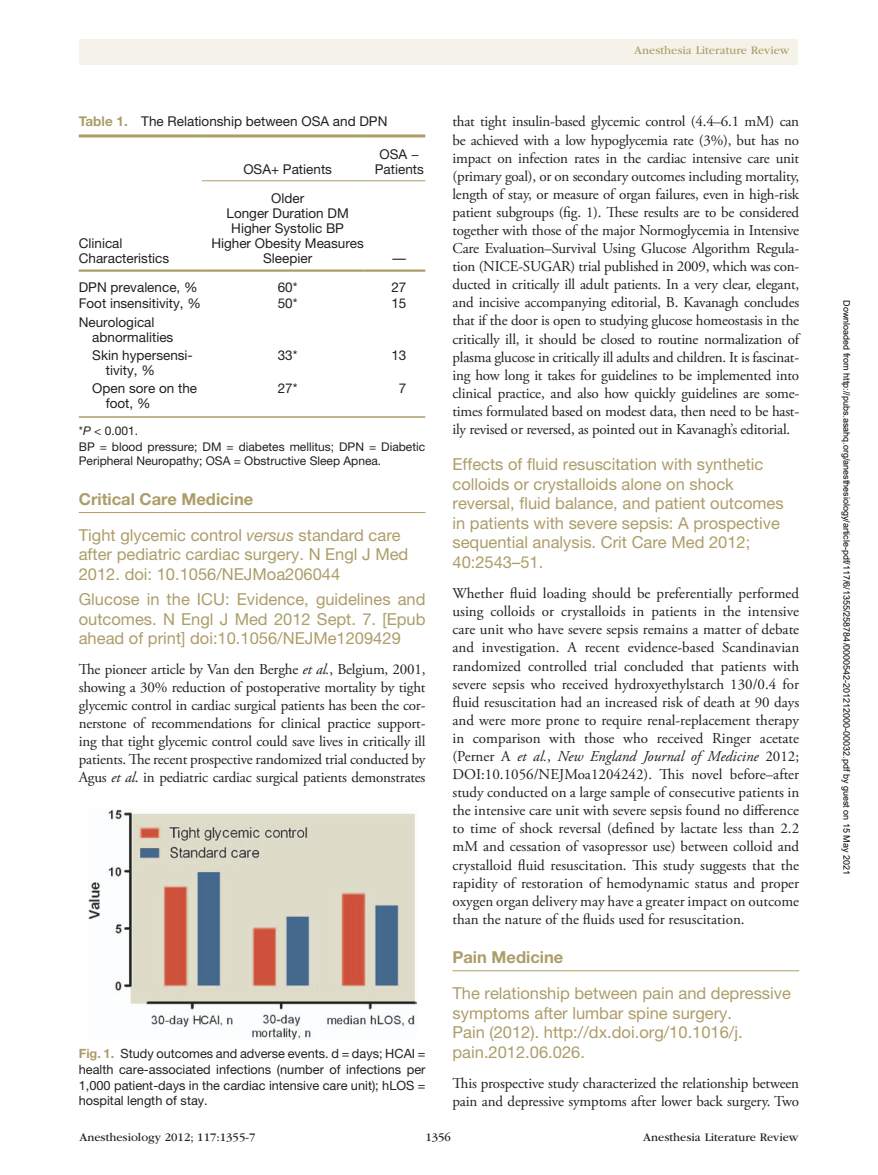
<style>
.page{position:relative;width:878px;height:1175px;background:#fff}
.page>*{position:absolute;margin:0;border:0;box-sizing:border-box;transform-origin:0 0}
.ALR_2{font:16.5px/19.6px "Helvetica Neue";color:#ac9d69}
.ALR_3{font:16.5px/19.5px "Helvetica Neue";color:#ac9d69;text-align:justify}
.ALR_1{font:700 16.5px "Helvetica Neue";color:#ac9d69}
.Text{font:15px/18.1px "Adobe Garamond Pro";letter-spacing:-.01em;color:#231f20;text-align:justify}
.TabCH{font:13.5px/15px "Helvetica Neue";color:#231f20;text-align:center}
.TabBody{font:13.5px/15px "Helvetica Neue";color:#231f20}
.TabTitle{font:13.5px "Helvetica Neue";color:#231f20}
.TabBody1{font:13.5px "Helvetica Neue";color:#231f20}
.Figure_Legend{font:12.75px/15.8px "Helvetica Neue";color:#231f20;text-align:justify}
.TabFoot{font:12px/13.5px "Helvetica Neue";color:#231f20}
.t1{font:12px "ITC Garamond Std";color:#231f20}
.Running_Head_Recto{font:12px "ITC Garamond Std";color:#ac9d69}
.t2{font:9px "Arial";color:#000}
.s1{font-weight:700;color:#ac9d69}
.s2{font-style:italic}
</style>
<div class="page">
<div style="left:79px;top:39px;width:718px;height:25px;background:#f5f2ea"></div>
<hr style="left:79px;top:512px;width:346px;height:1px;background:#ac9d69">
<hr style="left:452px;top:970px;width:347px;height:1px;background:#ac9d69">
<img style="left:88px;top:809px;width:328px;height:230px">
<hr style="left:79px;top:269px;width:123px;height:3px;background:#ac9d69">
<hr style="left:202px;top:269px;width:162px;height:3px;background:#ac9d69">
<hr style="left:364px;top:269px;width:61px;height:3px;background:#ac9d69">
<hr style="left:79px;top:134px;width:123px;height:3px;background:#ac9d69">
<hr style="left:202px;top:134px;width:162px;height:3px;background:#ac9d69">
<hr style="left:364px;top:134px;width:61px;height:3px;background:#ac9d69">
<hr style="left:202px;top:180px;width:162px;height:1px;background:#ac9d69">
<hr style="left:364px;top:180px;width:61px;height:1px;background:#ac9d69">
<hr style="left:79px;top:416px;width:123px;height:2px;background:#ac9d69">
<hr style="left:202px;top:416px;width:162px;height:2px;background:#ac9d69">
<hr style="left:364px;top:416px;width:61px;height:2px;background:#ac9d69">
<p class="TabTitle" style="left:79px;top:113px;width:310px"><span class="s1">Table 1.</span> The Relationship between OSA and DPN</p>
<p class="TabCH" style="left:243px;top:161px;width:90px">OSA+ Patients</p>
<p class="TabCH" style="left:375px;top:146px;width:51px">OSA −<br>Patients</p>
<p class="TabCH" style="left:79px;top:236px;width:92px;text-align:left">Clinical<br>Characteristics</p>
<p class="TabCH" style="left:271px;top:191px;width:35px">Older</p>
<p class="TabCH" style="left:226px;top:206px;width:124px">Longer Duration DM</p>
<p class="TabCH" style="left:231px;top:221px;width:114px">Higher Systolic BP</p>
<p class="TabCH" style="left:211px;top:236px;width:154px">Higher Obesity Measures</p>
<p class="TabCH" style="left:263px;top:251px;width:50px">Sleepier</p>
<p class="TabCH" style="left:392px;top:251px;width:15px">—</p>
<p class="TabBody1" style="left:79px;top:279px;width:120px">DPN prevalence, %</p>
<p class="TabBody1" style="left:278px;top:279px;width:21px">60*</p>
<p class="TabBody1" style="left:391px;top:279px;width:17px">27</p>
<p class="TabBody" style="left:79px;top:296px;width:124px">Foot insensitivity, %</p>
<p class="TabBody" style="left:278px;top:296px;width:21px">50*</p>
<p class="TabBody" style="left:391px;top:296px;width:17px">15</p>
<p class="TabBody" style="left:92px;top:314px;width:83px;text-indent:-14px">Neurological abnormalities</p>
<p class="TabBody" style="left:106px;top:347px;width:89px;text-indent:-14px">Skin hypersensi&shy;tivity, %</p>
<p class="TabBody" style="left:278px;top:347px;width:21px">33*</p>
<p class="TabBody" style="left:391px;top:347px;width:17px">13</p>
<p class="TabBody" style="left:106px;top:380px;width:93px;text-indent:-14px">Open sore on the foot, %</p>
<p class="TabBody" style="left:278px;top:380px;width:21px">27*</p>
<p class="TabBody" style="left:399px;top:380px;width:9px">7</p>
<p class="TabFoot" style="left:79px;top:423px;width:61px">*<span class="s2">P</span> &lt; 0.001.</p>
<p class="TabFoot" style="left:79px;top:440px;width:348px">BP = blood pressure; DM = diabetes mellitus; DPN = Diabetic<br>Peripheral Neuropathy; OSA = Obstructive Sleep Apnea.</p>
<p class="ALR_1" style="left:79px;top:488px;width:176px">Critical Care Medicine</p>
<p class="ALR_2" style="left:79px;top:525px;width:331px">Tight glycemic control <span class="s2">versus</span> standard care after pediatric cardiac surgery. N Engl J Med<br>2012. doi: 10.1056/NEJMoa206044</p>
<p class="ALR_3" style="left:79px;top:589px;width:348px">Glucose in the ICU: Evidence, guidelines and outcomes. N Engl J Med 2012 Sept. 7. [Epub ahead of print] doi:10.1056/NEJMe1209429</p>
<p class="Text" style="left:79px;top:661px;width:348px">The pioneer article by Van den Berghe <span class="s2">et al.</span>, Belgium, 2001, showing a 30% reduction of postoperative mortality by tight glycemic control in cardiac surgical patients has been the cor&shy;nerstone of recommendations for clinical practice support&shy;ing that tight glycemic control could save lives in critically ill patients. The recent prospective randomized trial conducted by Agus <span class="s2">et al</span>. in pediatric cardiac surgical patients demonstrates</p>
<p class="Figure_Legend" style="left:79px;top:1045px;width:348px"><span class="s1">Fig. 1.</span> Study outcomes and adverse events. d = days; HCAI = health care-associated infections (number of infections per 1,000 patient-days in the cardiac intensive care unit); hLOS = hospital length of stay.</p>
<p class="Running_Head_Recto" style="left:634px;top:44px;width:157px">Anesthesia Literature Review</p>
<p class="Text" style="left:452px;top:113px;width:348px">that tight insulin-based glycemic control (4.4–6.1 mM) can be achieved with a low hypoglycemia rate (3%), but has no impact on infection rates in the cardiac intensive care unit (primary goal), or on secondary outcomes including mortality, length of stay, or measure of organ failures, even in high-risk patient subgroups (fig. 1). These results are to be considered together with those of the major Normoglycemia in Intensive Care Evaluation–Survival Using Glucose Algorithm Regula&shy;tion (NICE-SUGAR) trial published in 2009, which was con&shy;ducted in critically ill adult patients. In a very clear, elegant, and incisive accompanying editorial, B. Kavanagh concludes that if the door is open to studying glucose homeostasis in the critically ill, it should be closed to routine normalization of plasma glucose in critically ill adults and children. It is fascinat&shy;ing how long it takes for guidelines to be implemented into clinical practice, and also how quickly guidelines are some&shy;times formulated based on modest data, then need to be hast&shy;ily revised or reversed, as pointed out in Kavanagh’s editorial.</p>
<p class="ALR_2" style="left:452px;top:454px;width:332px">Effects of fluid resuscitation with synthetic colloids or crystalloids alone on shock reversal, fluid balance, and patient outcomes in patients with severe sepsis: A prospective sequential analysis. Crit Care Med 2012; 40:2543–51.</p>
<p class="Text" style="left:452px;top:585px;width:348px">Whether fluid loading should be preferentially performed using colloids or crystalloids in patients in the intensive care unit who have severe sepsis remains a matter of debate and investigation. A recent evidence-based Scandinavian randomized controlled trial concluded that patients with severe sepsis who received hydroxyethylstarch 130/0.4 for fluid resuscitation had an increased risk of death at 90 days and were more prone to require renal-replacement therapy in comparison with those who received Ringer acetate (Perner A <span class="s2">et al.</span>, <span class="s2">New England Journal of Medicine</span> 2012; DOI:10.1056/NEJMoa1204242). This novel before–after study conducted on a large sample of consecutive patients in the intensive care unit with severe sepsis found no difference to time of shock reversal (defined by lactate less than 2.2 mM and cessation of vasopressor use) between colloid and crystalloid fluid resuscitation. This study suggests that the rapidity of restoration of hemodynamic status and proper oxygen organ delivery may have a greater impact on outcome than the nature of the fluids used for resuscitation.</p>
<p class="ALR_1" style="left:452px;top:946px;width:112px">Pain Medicine</p>
<p class="ALR_2" style="left:452px;top:983px;width:340px">The relationship between pain and depressive symptoms after lumbar spine surgery.<br>Pain (2012). http://dx.doi.org/10.1016/j. pain.2012.06.026.</p>
<p class="Text" style="left:452px;top:1074px;width:348px">This prospective study characterized the relationship between pain and depressive symptoms after lower back surgery. Two</p>
<p class="t1" style="left:80px;top:1130px;width:177px">Anesthesiology 2012; 117:1355-7</p>
<p class="t1" style="left:425px;top:1130px;width:27px">1356</p>
<p class="t1" style="left:643px;top:1130px;width:157px">Anesthesia Literature Review</p>
<p class="t2" style="left:850px;top:300px;width:576px;rotate:90deg">Downloaded from http://pubs.asahq.org/anesthesiology/article-pdf/117/6/1355/258784/0000542-201212000-00032.pdf by guest on 15 May 2021</p>
</div>
